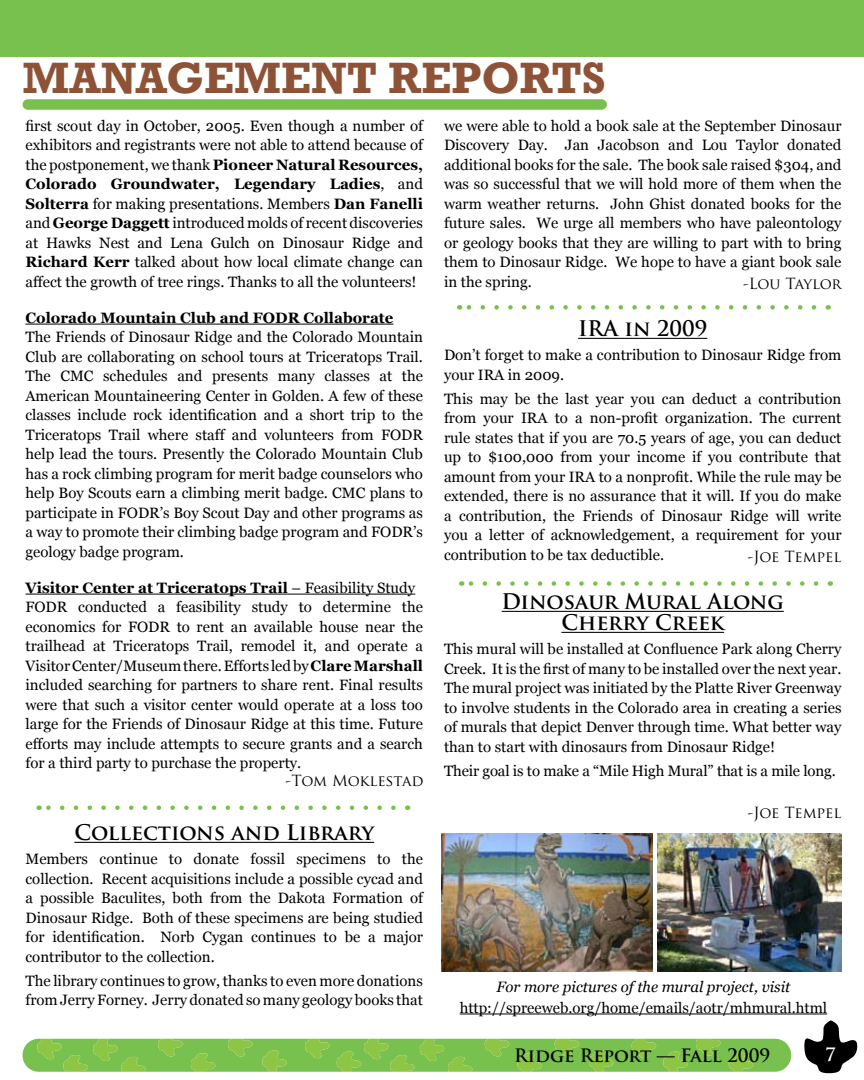
<style>
.page{position:relative;width:864px;height:1080px;background:#fff}
.page>*{position:absolute;margin:0;border:0;box-sizing:border-box;transform-origin:0 0}
.t1{font:700 45px "Rockwell";color:#8e5337}
.t2{font:700 21px/21px "Trajan Pro";color:#000;text-align:center}
.t3{font:700 18px "Trajan Pro";color:#000}
.t4{font:700 18px "Trajan Pro";color:#fff}
.t5{font:15px/19.5px "Georgia";color:#000;text-align:justify}
.t6{font:15px "Trajan Pro";letter-spacing:-.01em;color:#000}
.t7{font:700 15px "Georgia";color:#000}
.t8{font:italic 15px "Georgia";color:#000}
.s1{font-weight:700}
</style>
<div class="page">
<div style="left:0;top:0;width:864px;height:57px;background:#79c14f"></div>
<svg style="left:804px;top:1020px;width:54px;height:53px"></svg>
<svg style="left:22px;top:1039px;width:769px;height:33px;background:#81c350"></svg>
<div style="left:28px;top:99px;width:574px;height:11px;background:#79c14f"></div>
<hr style="left:26px;top:324px;width:367px;height:1px;background:#000">
<hr style="left:26px;top:594px;width:262px;height:1px;background:#000">
<hr style="left:288px;top:594px;width:127px;height:1px;background:#000">
<hr style="left:74px;top:842px;width:300px;height:1px;background:#000">
<hr style="left:578px;top:338px;width:129px;height:1px;background:#000">
<hr style="left:502px;top:611px;width:282px;height:1px;background:#000">
<hr style="left:561px;top:632px;width:163px;height:1px;background:#000">
<svg style="left:39px;top:806px;width:355px;height:4px"></svg>
<svg style="left:466px;top:305px;width:348px;height:5px"></svg>
<svg style="left:468px;top:581px;width:348px;height:5px"></svg>
<img style="left:441px;top:834px;width:211px;height:138px">
<img style="left:657px;top:834px;width:184px;height:138px">
<hr style="left:460px;top:1014px;width:367px;height:1px;background:#000">
<h1 class="t1" style="left:22px;top:50px;width:585px">MANAGEMENT REPORTS</h1>
<p class="t5" style="left:26px;top:116px;width:399px">first scout day in October, 2005. Even though a number of exhibitors and registrants were not able to attend because of the postponement, we thank <span class="s1">Pioneer Natural Resources, Colorado Groundwater, Legendary Ladies</span>, and <span class="s1">Solterra</span> for making presentations. Members <span class="s1">Dan Fanelli </span>and <span class="s1">George Daggett</span> introduced molds of recent discoveries at Hawks Nest and Lena Gulch on Dinosaur Ridge and <span class="s1">Richard Kerr</span> talked about how local climate change can affect the growth of tree rings. Thanks to all the volunteers!</p>
<p class="t7" style="left:26px;top:308px;width:370px">Colorado Mountain Club and FODR Collaborate</p>
<p class="t5" style="left:26px;top:328px;width:399px">The Friends of Dinosaur Ridge and the Colorado Mountain Club are collaborating on school tours at Triceratops Trail.<br>The CMC schedules and presents many classes at the American Mountaineering Center in Golden. A few of these classes include rock identification and a short trip to the Triceratops Trail where staff and volunteers from FODR help lead the tours. Presently the Colorado Mountain Club has a rock climbing program for merit badge counselors who help Boy Scouts earn a climbing merit badge. CMC plans to participate in FODR’s Boy Scout Day and other programs as a way to promote their climbing badge program and FODR’s geology badge program.</p>
<p class="t5" style="left:26px;top:578px;width:399px;text-align:left"><span class="s1">Visitor Center at Triceratops Trail</span> – Feasibility Study FODR conducted a feasibility study to determine the economics for FODR to rent an available house near the trailhead at Triceratops Trail, remodel it, and operate a Visitor Center/Museum there. Efforts led by <span class="s1">Clare Marshall </span>included searching for partners to share rent. Final results were that such a visitor center would operate at a loss too large for the Friends of Dinosaur Ridge at this time. Future efforts may include attempts to secure grants and a search for a third party to purchase the property.</p>
<p class="t5" style="left:444px;top:116px;width:399px">we were able to hold a book sale at the September Dinosaur Discovery Day. Jan Jacobson and Lou Taylor donated additional books for the sale. The book sale raised $304, and was so successful that we will hold more of them when the warm weather returns. John Ghist donated books for the future sales. We urge all members who have paleontology or geology books that they are willing to part with to bring them to Dinosaur Ridge. We hope to have a giant book sale in the spring.</p>
<h2 class="t2" style="left:578px;top:318px;width:131px">IRA in 2009</h2>
<p class="t5" style="left:444px;top:346px;width:399px">Don’t forget to make a contribution to Dinosaur Ridge from your IRA in 2009.</p>
<p class="t5" style="left:444px;top:389px;width:399px">This may be the last year you can deduct a contribution from your IRA to a non-profit organization. The current rule states that if you are 70.5 years of age, you can deduct up to $100,000 from your income if you contribute that amount from your IRA to a nonprofit. While the rule may be extended, there is no assurance that it will. If you do make a contribution, the Friends of Dinosaur Ridge will write you a letter of acknowledgement, a requirement for your contribution to be tax deductible.</p>
<h2 class="t2" style="left:502px;top:591px;width:284px">Dinosaur Mural Along<br>Cherry Creek</h2>
<p class="t5" style="left:444px;top:640px;width:399px">This mural will be installed at Confluence Park along Cherry Creek. It is the first of many to be installed over the next year.<br>The mural project was initiated by the Platte River Greenway to involve students in the Colorado area in creating a series of murals that depict Denver through time. What better way than to start with dinosaurs from Dinosaur Ridge!</p>
<p class="t5" style="left:444px;top:761px;width:393px">Their goal is to make a “Mile High Mural” that is a mile long.</p>
<p class="t6" style="left:743px;top:274px;width:100px">-Lou Taylor</p>
<p class="t6" style="left:748px;top:547px;width:95px">-Joe Tempel</p>
<p class="t6" style="left:286px;top:771px;width:140px">-Tom Moklestad</p>
<h2 class="t2" style="left:74px;top:822px;width:301px">Collections and Library</h2>
<p class="t5" style="left:26px;top:850px;width:399px">Members continue to donate fossil specimens to the collection. Recent acquisitions include a possible cycad and a possible Baculites, both from the Dakota Formation of Dinosaur Ridge. Both of these specimens are being studied for identification. Norb Cygan continues to be a major contributor to the collection.</p>
<p class="t5" style="left:26px;top:971px;width:399px">The library continues to grow, thanks to even more donations from Jerry Forney. Jerry donated so many geology books that</p>
<p class="t6" style="left:748px;top:803px;width:95px">-Joe Tempel</p>
<p class="t8" style="left:496px;top:977px;width:295px">For more pictures of the mural project, visit</p>
<p class="t5" style="left:460px;top:998px;width:369px">http://spreeweb.org/home/emails/aotr/mhmural.html</p>
<p class="t3" style="left:514px;top:1044px;width:258px">Ridge Report — Fall 2009</p>
<p class="t4" style="left:825px;top:1043px;width:12px">7</p>
</div>
